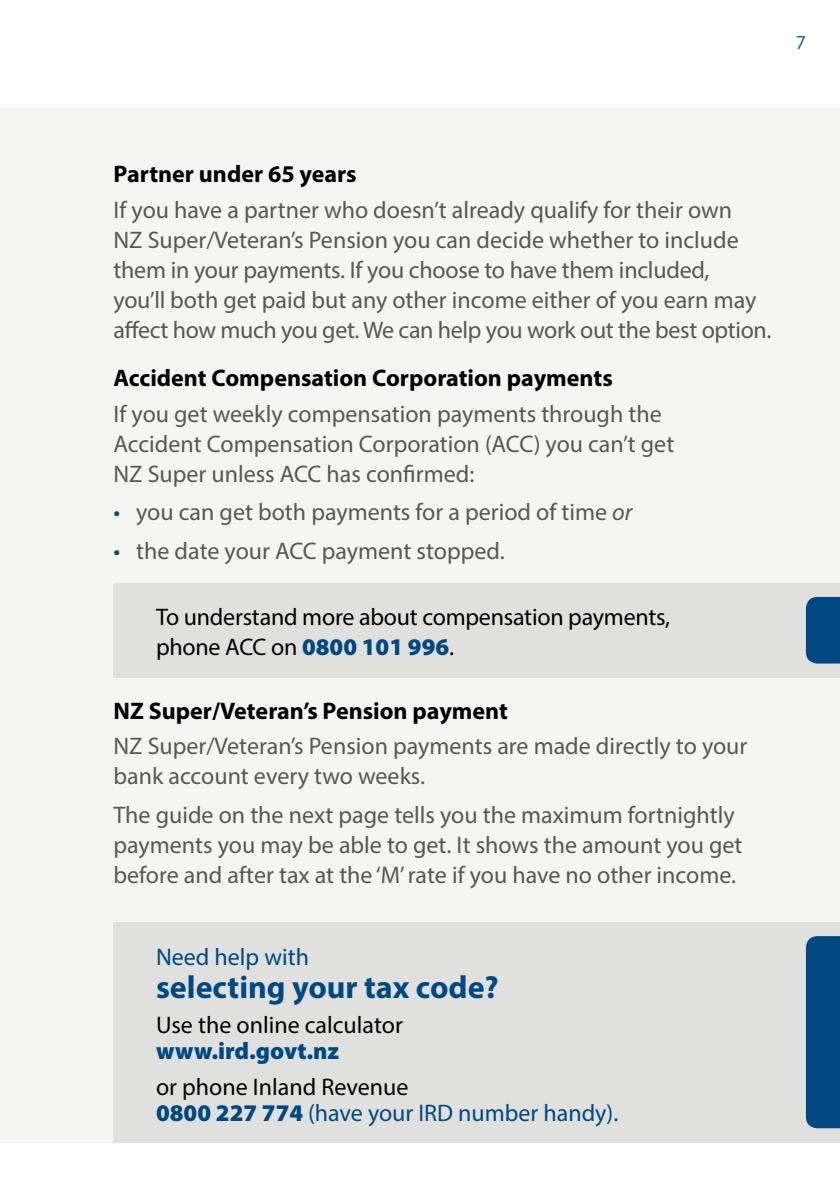
<style>
.page{position:relative;width:840px;height:1191px;background:#fff}
.page>*{position:absolute;margin:0;border:0;box-sizing:border-box;transform-origin:0 0}
.t1{font:700 32px "Myriad Pro";color:#004882}
.t2{font:24px/30px "Myriad Pro";color:#575756}
.t3{font:700 24px "Myriad Pro";color:#000}
.t4{font:24px/30px "Myriad Pro";letter-spacing:-.01em;color:#000}
.t5{font:24px/26px "Myriad Pro";color:#004882}
.t6{font:900 24px "Myriad Pro";color:#004882}
.t7{font:20px "Myriad Pro";color:#286398}
.s1{color:#004882}
.s2{font-style:italic}
.s3{font-weight:900;color:#004882}
.s4{color:#000}
.s5{font-weight:900}
</style>
<div class="page">
<div style="left:0;top:108px;width:839px;height:1034px;background:#f5f5f4"></div>
<div style="left:113px;top:922px;width:726px;height:220px;background:#e0e0de"></div>
<div style="left:805px;top:936px;width:34px;height:192px;background:#004882"></div>
<div style="left:113px;top:583px;width:726px;height:94px;background:#e0e0de"></div>
<div style="left:805px;top:597px;width:34px;height:66px;background:#004882"></div>
<p class="t7" style="left:795px;top:30px;width:12px">7</p>
<p class="t3" style="left:113px;top:159px;width:244px">Partner under 65 years</p>
<p class="t2" style="left:113px;top:195px;width:659px">If you have a partner who doesn’t already qualify for their own<br>NZ Super/Veteran’s Pension you can decide whether to include them in your payments. If you choose to have them included,<br>you’ll both get paid but any other income either of you earn may affect how much you get. We can help you work out the best option.</p>
<p class="t3" style="left:113px;top:362px;width:500px">Accident Compensation Corporation payments</p>
<p class="t2" style="left:113px;top:398px;width:562px">If you get weekly compensation payments through the<br>Accident Compensation Corporation (ACC) you can’t get<br>NZ Super unless ACC has confirmed:</p>
<p class="t2" style="left:113px;top:497px;width:520px"><span class="s1">•</span> you can get both payments for a period of time <span class="s2">or</span></p>
<p class="t2" style="left:113px;top:535px;width:392px"><span class="s1">•</span> the date your ACC payment stopped.</p>
<p class="t4" style="left:156px;top:601px;width:515px">To understand more about compensation payments, phone ACC on <span class="s3">0800 101 996</span>.</p>
<p class="t3" style="left:113px;top:695px;width:396px">NZ Super/Veteran’s Pension payment</p>
<p class="t2" style="left:113px;top:731px;width:635px">NZ Super/Veteran’s Pension payments are made directly to your bank account every two weeks.</p>
<p class="t2" style="left:113px;top:799px;width:630px">The guide on the next page tells you the maximum fortnightly payments you may be able to get. It shows the amount you get before and after tax at the ‘M’ rate if you have no other income.</p>
<p class="t5" style="left:156px;top:944px;width:154px">Need help with</p>
<h1 class="t1" style="left:156px;top:966px;width:344px">selecting your tax code?</h1>
<p class="t4" style="left:156px;top:1009px;width:248px">Use the online calculator</p>
<p class="t6" style="left:156px;top:1035px;width:184px">www.ird.govt.nz</p>
<p class="t5" style="left:156px;top:1073px;width:463px"><span class="s4">or phone Inland Revenue<br></span><span class="s5">0800 227 774</span> (have your IRD number handy).</p>
</div>
